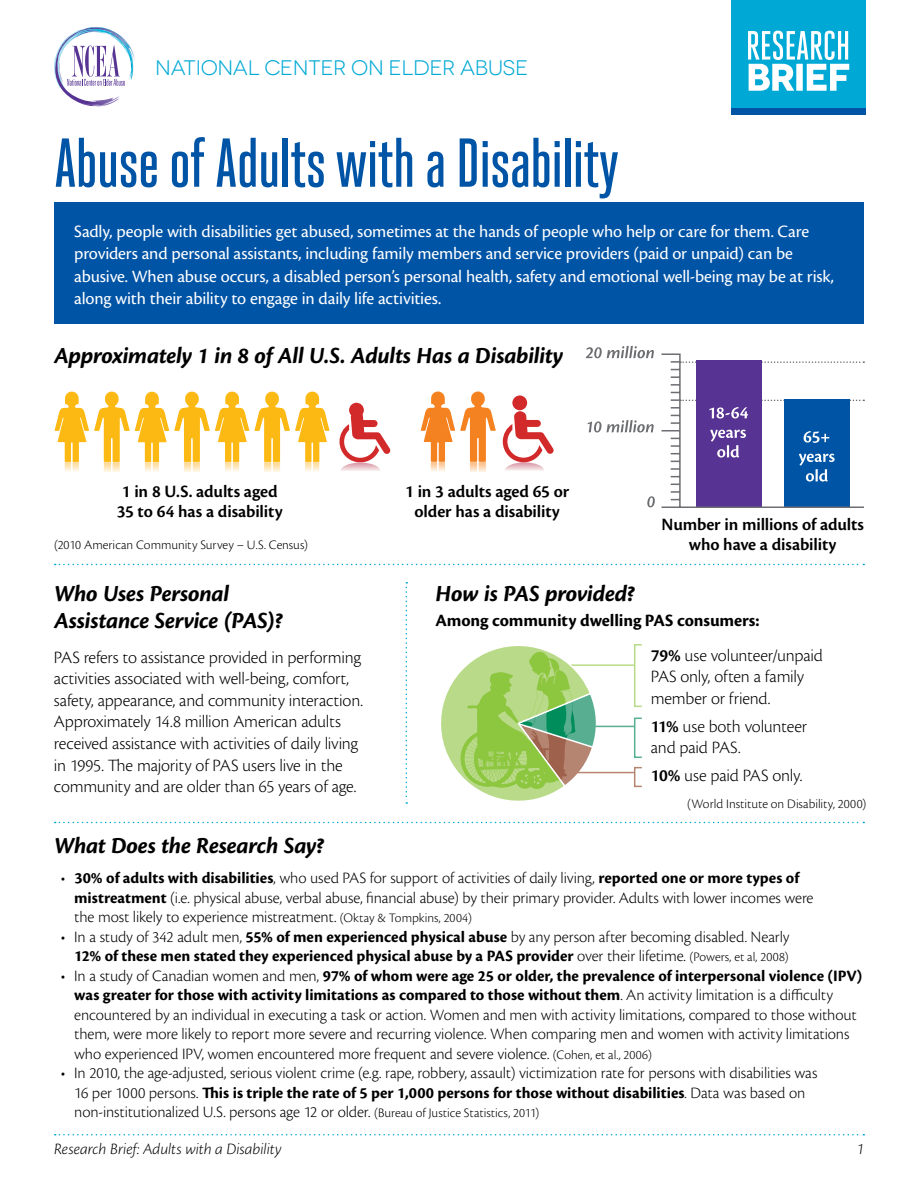
<style>
.page{position:relative;width:918px;height:1188px;background:#fff}
.page>*{position:absolute;margin:0;border:0;box-sizing:border-box;transform-origin:0 0}
.t1{font:500 69px "Heroic Condensed";letter-spacing:-.02em;color:#0054a6}
.t2{font:italic 700 24px/27px "Cronos Pro";letter-spacing:-.015em;color:#000}
.t3{font:21px "Novecentowide";letter-spacing:-.01em;color:#00a9d5}
.t4{font:300 18px/21.6px "Cronos Pro";letter-spacing:-.01em;color:#000}
.t5{font:18px/22.5px "Cronos Pro";letter-spacing:-.01em;color:#fff}
.t6{font:600 18px/19.5px "Cronos Pro";letter-spacing:-.01em;color:#000;text-align:center}
.t7{font:700 18px "Cronos Pro";letter-spacing:-.01em;color:#000}
.t8{font:300 16.5px/19.5px "Cronos Pro";letter-spacing:-.01em;color:#000}
.t9{font:700 16.5px/19.5px "Cronos Pro";color:#000;text-align:right}
.t10{font:italic 300 16.5px "Cronos Pro";letter-spacing:-.005em;color:#000}
.t11{font:300 13.5px "Cronos Pro";color:#000}
.s1{font-weight:600}
.s2{font-weight:700}
.s3{font-size:13.5px}
.s4{font-weight:300}
.s5{font-weight:300;font-size:13.5px}
</style>
<div class="page">
<svg style="left:55px;top:1134px;width:809px;height:2px"></svg>
<div style="left:54px;top:202px;width:810px;height:122px;background:#0054a6"></div>
<svg style="left:55px;top:564px;width:809px;height:1px"></svg>
<svg style="left:55px;top:822px;width:809px;height:1px"></svg>
<svg style="left:406px;top:582px;width:1px;height:222px"></svg>
<svg style="left:54px;top:27px;width:81px;height:79px"></svg>
<div style="left:731px;top:0;width:135px;height:108px;background:#00a9d5"></div>
<svg style="left:748px;top:31px;width:101px;height:60px"></svg>
<div style="left:731px;top:108px;width:135px;height:7px;background:#0054a6"></div>
<svg style="left:55px;top:392px;width:275px;height:80px"></svg>
<div style="left:349px;top:403px;width:15px;height:15px;background:#d22a2a;border-radius:50%"></div>
<svg style="left:339px;top:411px;width:52px;height:60px"></svg>
<svg style="left:421px;top:391px;width:75px;height:81px"></svg>
<svg style="left:503px;top:411px;width:51px;height:60px"></svg>
<div style="left:512px;top:395px;width:15px;height:15px;background:#d22a2a;border-radius:50%"></div>
<svg style="left:586px;top:346px;width:279px;height:162px"></svg>
<hr style="left:565px;top:664px;width:69px;height:2px;background:#b9da89">
<hr style="left:576px;top:726px;width:58px;height:1px;background:#58ae90">
<hr style="left:571px;top:772px;width:63px;height:1px;background:#b58571">
<div style="left:634px;top:644px;width:9px;height:63px;border:2px solid #b9da89"></div>
<div style="left:634px;top:767px;width:9px;height:20px;border:2px solid #b58571"></div>
<div style="left:634px;top:718px;width:9px;height:40px;border:2px solid #58ae90"></div>
<svg style="left:441px;top:646px;width:158px;height:155px"></svg>
<h3 class="t3" style="left:155px;top:56px;width:374px">NATIONAL CENTER ON ELDER ABUSE</h3>
<h1 class="t1" style="left:54px;top:125px;width:567px">Abuse of Adults with a Disability</h1>
<p class="t5" style="left:74px;top:220px;width:761px">Sadly, people with disabilities get abused, sometimes at the hands of people who help or care for them. Care providers and personal assistants, including family members and service providers (paid or unpaid) can be abusive. When abuse occurs, a disabled person’s personal health, safety and emotional well-being may be at risk, along with their ability to engage in daily life activities.</p>
<h2 class="t2" style="left:54px;top:343px;width:511px">Approximately 1 in 8 of All U.S. Adults Has a Disability</h2>
<p class="t6" style="left:117px;top:482px;width:167px;text-align:left">1 in 8 U.S. adults aged<br>35 to 64 has a disability</p>
<p class="t11" style="left:54px;top:537px;width:256px">(2010 American Community Survey – U.S. Census)</p>
<h2 class="t2" style="left:54px;top:580px;width:230px">Who Uses Personal<br>Assistance Service (PAS)?</h2>
<p class="t4" style="left:54px;top:646px;width:310px">PAS refers to assistance provided in performing activities associated with well-being, comfort, safety, appearance, and community interaction.<br>Approximately 14.8 million American adults received assistance with activities of daily living in 1995. The majority of PAS users live in the community and are older than 65 years of age.</p>
<p class="t6" style="left:405px;top:482px;width:166px">1 in 3 adults aged 65 or older has a disability</p>
<p class="t6" style="left:662px;top:515px;width:204px">Number in millions of adults who have a disability</p>
<h2 class="t2" style="left:436px;top:580px;width:201px">How is PAS provided?</h2>
<p class="t7" style="left:436px;top:610px;width:326px">Among community dwelling PAS consumers:</p>
<p class="t4" style="left:651px;top:644px;width:174px"><span class="s1">79%</span> use volunteer/unpaid<br>PAS only, often a family member or friend.</p>
<p class="t4" style="left:651px;top:715px;width:158px"><span class="s1">11%</span> use both volunteer and paid PAS.</p>
<p class="t4" style="left:651px;top:764px;width:153px"><span class="s1">10%</span> use paid PAS only.</p>
<p class="t11" style="left:687px;top:796px;width:181px">(World Institute on Disability, 2000)</p>
<h2 class="t2" style="left:54px;top:833px;width:272px">What Does the Research Say?</h2>
<p class="t8" style="left:74px;top:868px;width:741px;text-indent:-13px">• <span class="s2">30% of adults with disabilities</span>, who used PAS for support of activities of daily living, <span class="s2">reported one or more types of mistreatment</span> (i.e. physical abuse, verbal abuse, financial abuse) by their primary provider. Adults with lower incomes were the most likely to experience mistreatment. <span class="s3">(Oktay &amp; Tompkins, 2004)</span></p>
<p class="t9" style="left:61px;top:927px;width:730px"><span class="s4">• In a study of 342 adult men,</span> 55% of men experienced physical abuse <span class="s4">by any person after becoming disabled. Nearly<br></span>12% of these men stated they experienced physical abuse by a PAS provider <span class="s4">over their lifetime.</span> <span class="s5">(Powers, et al, 2008)</span></p>
<p class="t8" style="left:74px;top:966px;width:790px;text-indent:-13px">• In a study of Canadian women and men, <span class="s2">97% of whom were age 25 or older, the prevalence of interpersonal violence (IPV) was greater for those with activity limitations as compared to those without them</span>. An activity limitation is a difficulty encountered by an individual in executing a task or action. Women and men with activity limitations, compared to those without them, were more likely to report more severe and recurring violence. When comparing men and women with activity limitations who experienced IPV, women encountered more frequent and severe violence. <span class="s3">(Cohen, et al., 2006)</span></p>
<p class="t8" style="left:74px;top:1063px;width:745px;text-indent:-13px">• In 2010, the age-adjusted, serious violent crime (e.g. rape, robbery, assault) victimization rate for persons with disabilities was<br>16 per 1000 persons. <span class="s2">This is triple the rate of 5 per 1,000 persons for those without disabilities</span>. Data was based on non-institutionalized U.S. persons age 12 or older. <span class="s3">(Bureau of Justice Statistics, 2011)</span></p>
<p class="t10" style="left:54px;top:1139px;width:229px">Research Brief: Adults with a Disability</p>
<p class="t10" style="left:857px;top:1139px;width:8px">1</p>
</div>
